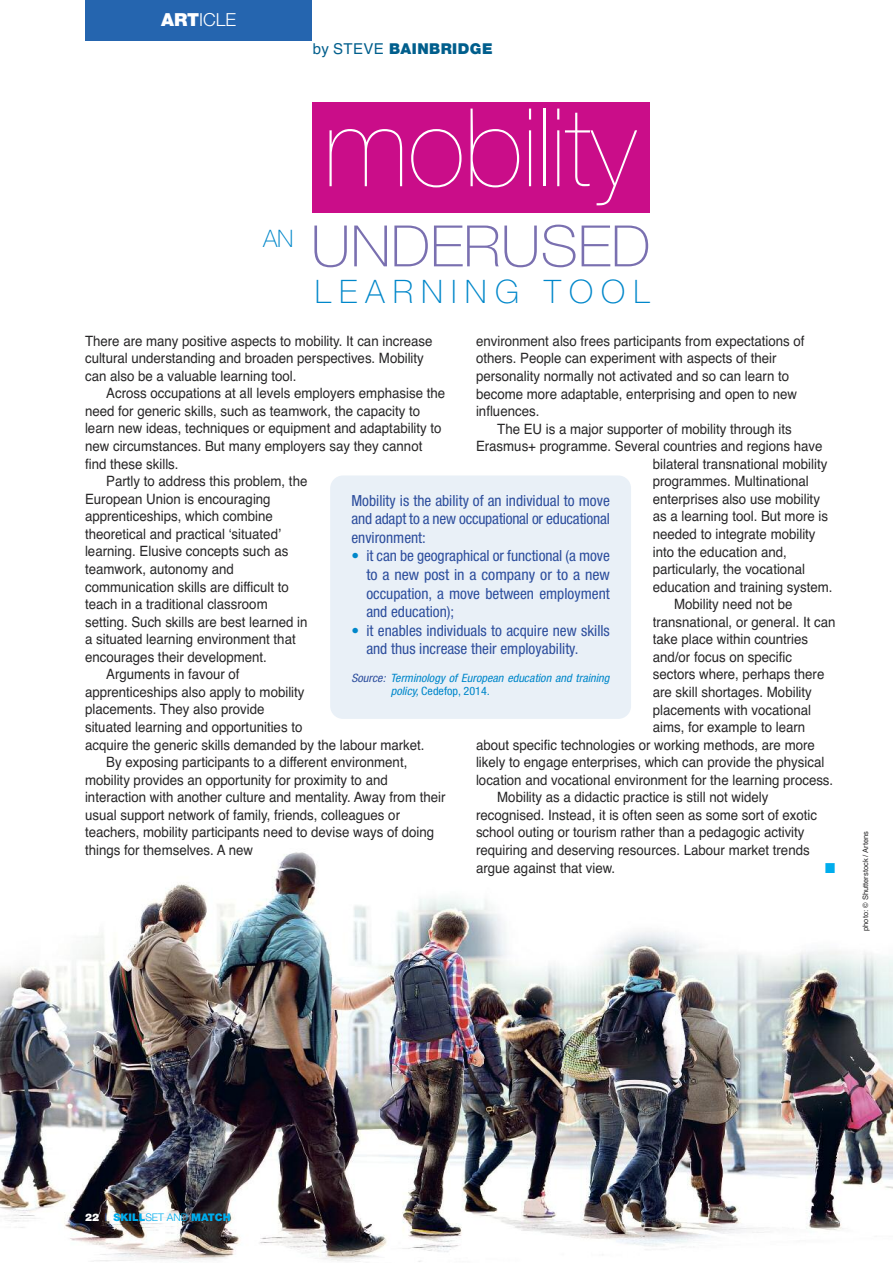
<style>
.page{position:relative;width:893px;height:1263px;background:#fff}
.page>*{position:absolute;margin:0;border:0;box-sizing:border-box;transform-origin:0 0}
.t1{font:200 108.75px "Helvetica Neue";color:#fff}
.t2{font:100 57.15px "Helvetica Neue";color:#7a70b0;scale:1.04 1}
.t3{font:100 32.4px "Helvetica Neue";letter-spacing:.25em;color:#0087ca}
.t4{font:100 24.15px "Helvetica Neue";color:#0087ca}
.t5{font:300 18px "Helvetica Neue";color:#fff}
.t6{font:condensed 15.3px/18.6px "Helvetica Neue";color:#2d4e9d;text-align:justify}
.t7{font:900 15px "Helvetica Neue";letter-spacing:.03em;color:#005e8c}
.t8{font:14.25px/17.5px "Helvetica";color:#272627;scale:.93 1}
.t9{font:14.25px "Zapf Dingbats ITC";color:#00aded;scale:.93 1}
.t10{font:italic condensed 11.55px/12.8px "Helvetica Neue";color:#0087ca;scale:1.06 1}
.t11{font:900 10.5px "Helvetica Neue";color:#00aded}
.t12{font:7.5px "Helvetica";color:#272627}
.s1{font-weight:900}
.s2{font-family:"Helvetica";font-weight:400}
.s3{color:#0087ca}
.s4{color:#2d4e9d}
.s5{font-style:normal}
.s6{color:#fff}
.s7{font-family:"Helvetica";font-weight:400;color:#2d4e9d}
.s8{font-weight:300}
</style>
<div class="page">
<img style="left:0;top:852px;width:893px;height:410px">
<div style="left:85px;top:0;width:227px;height:41px;background:#2565af"></div>
<div style="left:330px;top:475px;width:301px;height:244px;background:#e9f0f7;border-radius:13px"></div>
<div style="left:312px;top:102px;width:337px;height:110px;background:#ca0d89"></div>
<p class="t5" style="left:161px;top:5px;width:77px"><span class="s1">ART</span>ICLE</p>
<h3 class="t4" style="left:263px;top:230px;width:32px">AN</h3>
<p class="t7" style="left:313px;top:44px;width:181px"><span class="s2">by STEvE</span> BAINBRIDGE</p>
<h1 class="t1" style="left:324px;top:63px;width:314px">mobility</h1>
<h2 class="t2" style="left:311px;top:226px;width:328px">UNDERUSED</h2>
<h3 class="t3" style="left:315px;top:280px;width:336px">LEARNING TOOL</h3>
<p class="t8" style="left:85px;top:332px;width:375px">There are many positive aspects to mobility. It can increase cultural understanding and broaden perspectives. mobility can also be a valuable learning tool.</p>
<p class="t8" style="left:106px;top:385px;width:366px">Across occupations at all levels employers emphasise the</p>
<p class="t8" style="left:85px;top:402px;width:362px">need for generic skills, such as teamwork, the capacity to</p>
<p class="t8" style="left:85px;top:420px;width:385px">learn new ideas, techniques or equipment and adaptability to</p>
<p class="t8" style="left:85px;top:437px;width:364px">new circumstances. But many employers say they cannot</p>
<p class="t8" style="left:85px;top:455px;width:102px">find these skills.</p>
<p class="t8" style="left:106px;top:472px;width:218px">Partly to address this problem, the</p>
<p class="t8" style="left:85px;top:490px;width:201px">European Union is encouraging</p>
<p class="t8" style="left:85px;top:508px;width:203px">apprenticeships, which combine</p>
<p class="t8" style="left:85px;top:525px;width:212px">theoretical and practical ‘situated’</p>
<p class="t8" style="left:85px;top:543px;width:220px">learning. Elusive concepts such as</p>
<p class="t8" style="left:85px;top:560px;width:161px">teamwork, autonomy and</p>
<p class="t8" style="left:85px;top:578px;width:221px">communication skills are difficult to</p>
<p class="t8" style="left:85px;top:595px;width:198px">teach in a traditional classroom</p>
<p class="t8" style="left:85px;top:613px;width:241px">setting. Such skills are best learned in</p>
<p class="t8" style="left:85px;top:630px;width:228px">a situated learning environment that</p>
<p class="t8" style="left:85px;top:648px;width:197px">encourages their development.</p>
<p class="t8" style="left:106px;top:666px;width:145px">Arguments in favour of</p>
<p class="t8" style="left:85px;top:683px;width:238px">apprenticeships also apply to mobility</p>
<p class="t8" style="left:85px;top:701px;width:194px">placements. They also provide</p>
<p class="t8" style="left:85px;top:718px;width:235px">situated learning and opportunities to</p>
<p class="t8" style="left:85px;top:736px;width:367px">acquire the generic skills demanded by the labour market.</p>
<p class="t8" style="left:106px;top:753px;width:325px">By exposing participants to a different environment,</p>
<p class="t8" style="left:85px;top:771px;width:327px">mobility provides an opportunity for proximity to and</p>
<p class="t8" style="left:85px;top:788px;width:389px">interaction with another culture and mentality. Away from their</p>
<p class="t8" style="left:85px;top:806px;width:340px">usual support network of family, friends, colleagues or</p>
<p class="t8" style="left:85px;top:824px;width:377px">teachers, mobility participants need to devise ways of doing</p>
<p class="t8" style="left:85px;top:841px;width:182px">things for themselves. A new</p>
<p class="t8" style="left:476px;top:332px;width:355px">environment also frees participants from expectations of others. People can experiment with aspects of their personality normally not activated and so can learn to become more adaptable, enterprising and open to new influences.</p>
<p class="t8" style="left:497px;top:420px;width:318px">The EU is a major supporter of mobility through its</p>
<p class="t8" style="left:476px;top:437px;width:374px">Erasmus+ programme. Several countries and regions have</p>
<p class="t8" style="left:653px;top:455px;width:189px">bilateral transnational mobility</p>
<p class="t8" style="left:653px;top:473px;width:169px">programmes. multinational</p>
<p class="t8" style="left:653px;top:490px;width:181px">enterprises also use mobility</p>
<p class="t8" style="left:653px;top:508px;width:190px">as a learning tool. But more is</p>
<p class="t8" style="left:653px;top:525px;width:177px">needed to integrate mobility</p>
<p class="t8" style="left:653px;top:543px;width:146px">into the education and,</p>
<p class="t8" style="left:653px;top:560px;width:165px">particularly, the vocational</p>
<p class="t8" style="left:653px;top:578px;width:195px">education and training system.</p>
<p class="t8" style="left:674px;top:595px;width:129px">mobility need not be</p>
<p class="t8" style="left:653px;top:613px;width:198px">transnational, or general. It can</p>
<p class="t8" style="left:653px;top:631px;width:169px">take place within countries</p>
<p class="t8" style="left:653px;top:648px;width:151px">and/or focus on specific</p>
<p class="t8" style="left:653px;top:666px;width:186px">sectors where, perhaps there</p>
<p class="t8" style="left:653px;top:683px;width:173px">are skill shortages. mobility</p>
<p class="t8" style="left:653px;top:701px;width:172px">placements with vocational</p>
<p class="t8" style="left:653px;top:718px;width:165px">aims, for example to learn</p>
<p class="t8" style="left:476px;top:736px;width:366px">about specific technologies or working methods, are more</p>
<p class="t8" style="left:476px;top:753px;width:376px">likely to engage enterprises, which can provide the physical</p>
<p class="t8" style="left:476px;top:771px;width:386px">location and vocational environment for the learning process.</p>
<p class="t8" style="left:497px;top:789px;width:293px">mobility as a didactic practice is still not widely</p>
<p class="t8" style="left:476px;top:806px;width:368px">recognised. Instead, it is often seen as some sort of exotic</p>
<p class="t8" style="left:476px;top:824px;width:355px">school outing or tourism rather than a pedagogic activity</p>
<p class="t8" style="left:476px;top:841px;width:360px">requiring and deserving resources. Labour market trends</p>
<p class="t8" style="left:476px;top:859px;width:151px">argue against that view.</p>
<p class="t9" style="left:825px;top:859px;width:12px">■</p>
<p class="t6" style="left:351px;top:492px;width:260px">Mobility is the ability of an individual to move and adapt to a new occupational or educational environment:</p>
<p class="t6" style="left:366px;top:548px;width:245px;text-indent:-15px"><span class="s3">•</span> it can be geographical or functional (a move to a new post in a company or to a new occupation, a move between employment and education);</p>
<p class="t6" style="left:366px;top:622px;width:245px;text-indent:-15px"><span class="s3">•</span> it enables individuals to acquire new skills and thus increase their employability.</p>
<p class="t10" style="left:391px;top:673px;width:208px;text-indent:-39px"><span class="s4">Source:</span> Terminology of European education and training policy, <span class="s5">Cedefop, 2014</span>.</p>
<p class="t12" style="left:861px;top:931px;width:101px;rotate:-90deg">photo: © Shutterstock / Artens</p>
<p class="t11" style="left:85px;top:1213px;width:147px"><span class="s6">22</span> <span class="s7">|</span> SKILL<span class="s8">SET AND</span> MATCH</p>
</div>
